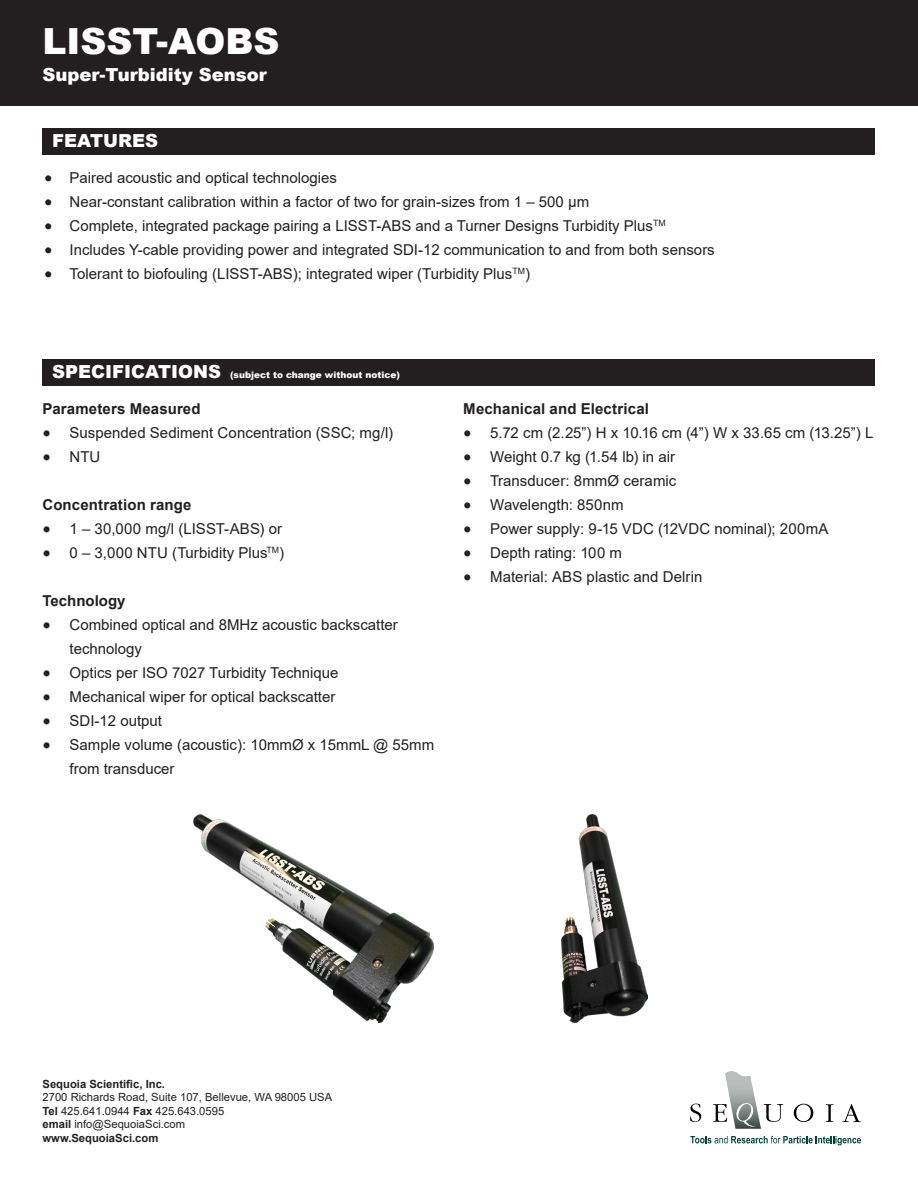
<style>
.page{position:relative;width:918px;height:1188px;background:#fff}
.page>*{position:absolute;margin:0;border:0;box-sizing:border-box;transform-origin:0 0}
.t1{font:900 36px "Arial";color:#fff}
.t2{font:900 18px "Arial";color:#fff}
.t3{font:15px/24px "Arial";color:#231f20}
.t4{font:700 15px "Arial";letter-spacing:.01em;color:#231f20}
.t5{font:11.25px "Arial";color:#231f20}
.t6{font:700 11.25px "Arial";color:#231f20}
.t7{font:900 9px "Arial";color:#fff}
.s1{font-size:24px}
.s2{font-size:18px}
.s3{font-weight:700}
</style>
<div class="page">
<div style="left:0;top:0;width:918px;height:105px;background:#231f20"></div>
<div style="left:43px;top:129px;width:832px;height:26px;background:#231f20"></div>
<div style="left:43px;top:359px;width:832px;height:26px;background:#231f20"></div>
<svg style="left:725px;top:1071px;width:25px;height:6px"></svg>
<svg style="left:690px;top:1104px;width:11px;height:18px"></svg>
<svg style="left:713px;top:1104px;width:14px;height:18px"></svg>
<svg style="left:764px;top:1104px;width:19px;height:18px"></svg>
<svg style="left:794px;top:1104px;width:19px;height:18px"></svg>
<svg style="left:826px;top:1104px;width:7px;height:18px"></svg>
<svg style="left:842px;top:1104px;width:19px;height:18px"></svg>
<svg style="left:736px;top:1103px;width:20px;height:25px"></svg>
<svg style="left:690px;top:1136px;width:171px;height:9px"></svg>
<img style="left:194px;top:815px;width:239px;height:207px">
<img style="left:561px;top:815px;width:86px;height:207px">
<p class="t1" style="left:43px;top:15px;width:238px">LISST-AOBS</p>
<p class="t2" style="left:43px;top:62px;width:226px">Super-Turbidity Sensor</p>
<p class="t2" style="left:52px;top:128px;width:107px">FEATURES</p>
<p class="t3" style="left:44px;top:165px;width:295px"><span class="s1">•</span> Paired acoustic and optical technologies</p>
<p class="t3" style="left:44px;top:189px;width:547px"><span class="s1">•</span> Near-constant calibration within a factor of two for grain-sizes from 1 – 500 µm</p>
<p class="t3" style="left:44px;top:213px;width:623px"><span class="s1">•</span> Complete, integrated package pairing a LISST-ABS and a Turner Designs Turbidity Plus<sup>TM</sup></p>
<p class="t3" style="left:44px;top:237px;width:672px"><span class="s1">•</span> Includes Y-cable providing power and integrated SDI-12 communication to and from both sensors</p>
<p class="t3" style="left:44px;top:261px;width:488px"><span class="s1">•</span> Tolerant to biofouling (LISST-ABS); integrated wiper (Turbidity Plus<sup>TM</sup>)</p>
<p class="t7" style="left:52px;top:368px;width:349px"><span class="s2">SPECIFICATIONS</span> (subject to change without notice)</p>
<p class="t4" style="left:43px;top:398px;width:160px">Parameters Measured</p>
<p class="t3" style="left:43px;top:421px;width:352px"><span class="s1">•</span> Suspended Sediment Concentration (SSC; mg/l)</p>
<p class="t3" style="left:43px;top:445px;width:59px"><span class="s1">•</span> NTU</p>
<p class="t4" style="left:43px;top:494px;width:151px">Concentration range</p>
<p class="t3" style="left:43px;top:517px;width:241px"><span class="s1">•</span> 1 – 30,000 mg/l (LISST-ABS) or</p>
<p class="t3" style="left:43px;top:541px;width:243px"><span class="s1">•</span> 0 – 3,000 NTU (Turbidity Plus<sup>TM</sup>)</p>
<p class="t4" style="left:43px;top:590px;width:85px">Technology</p>
<p class="t3" style="left:70px;top:613px;width:330px;text-indent:-27px"><span class="s1">•</span> Combined optical and 8MHz acoustic backscatter technology</p>
<p class="t3" style="left:43px;top:661px;width:298px"><span class="s1">•</span> Optics per ISO 7027 Turbidity Technique</p>
<p class="t3" style="left:43px;top:685px;width:294px"><span class="s1">•</span> Mechanical wiper for optical backscatter</p>
<p class="t3" style="left:43px;top:709px;width:121px"><span class="s1">•</span> SDI-12 output</p>
<p class="t3" style="left:70px;top:733px;width:366px;text-indent:-27px"><span class="s1">•</span> Sample volume (acoustic): 10mmØ x 15mmL @ 55mm from transducer</p>
<p class="t4" style="left:463px;top:398px;width:187px">Mechanical and Electrical</p>
<p class="t3" style="left:463px;top:421px;width:412px"><span class="s1">•</span> 5.72 cm (2.25”) H x 10.16 cm (4”) W x 33.65 cm (13.25”) L</p>
<p class="t3" style="left:463px;top:445px;width:213px"><span class="s1">•</span> Weight 0.7 kg (1.54 lb) in air</p>
<p class="t3" style="left:463px;top:469px;width:215px"><span class="s1">•</span> Transducer: 8mmØ ceramic</p>
<p class="t3" style="left:463px;top:493px;width:162px"><span class="s1">•</span> Wavelength: 850nm</p>
<p class="t3" style="left:463px;top:517px;width:367px"><span class="s1">•</span> Power supply: 9-15 VDC (12VDC nominal); 200mA</p>
<p class="t3" style="left:463px;top:541px;width:160px"><span class="s1">•</span> Depth rating: 100 m</p>
<p class="t3" style="left:463px;top:565px;width:241px"><span class="s1">•</span> Material: ABS plastic and Delrin</p>
<p class="t6" style="left:43px;top:1076px;width:124px">Sequoia Scientific, Inc.</p>
<p class="t5" style="left:43px;top:1090px;width:291px">2700 Richards Road, Suite 107, Bellevue, WA 98005 USA</p>
<p class="t5" style="left:43px;top:1103px;width:183px"><span class="s3">Tel</span> 425.641.0944 <span class="s3">Fax</span> 425.643.0595</p>
<p class="t5" style="left:43px;top:1117px;width:144px"><span class="s3">email</span> info@SequoiaSci.com</p>
<p class="t6" style="left:43px;top:1130px;width:117px">www.SequoiaSci.com</p>
</div>
